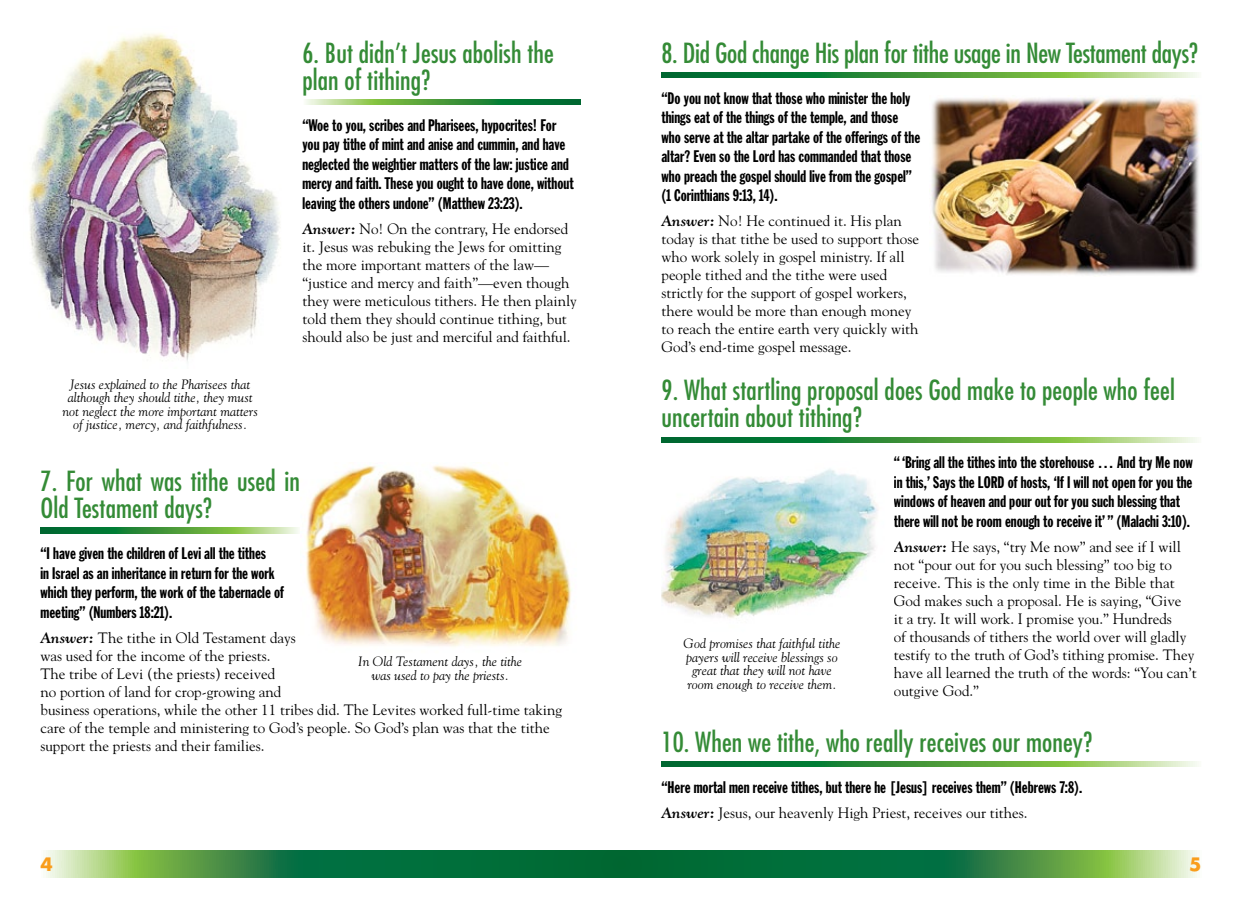
<style>
.page{position:relative;width:1242px;height:918px;background:#fff}
.page>*{position:absolute;margin:0;border:0;box-sizing:border-box;transform-origin:0 0}
.t1{font:condensed 27px/27px "Futura";letter-spacing:.005em;color:#348b36}
.t2{font:700 18px "Futura";color:#f99d1c}
.t3{font:16.5px/19.5px "Franklin Gothic Extra Cond";color:#000}
.t4{font:15px/18px "Goudy";color:#000}
.t5{font:italic 13.5px/13.5px "Goudy";color:#000;text-align:center}
.s1{font-weight:700;font-style:italic}
</style>
<div class="page">
<svg style="left:46px;top:851px;width:1151px;height:27px"></svg>
<svg style="left:305px;top:100px;width:275px;height:5px"></svg>
<svg style="left:662px;top:73px;width:537px;height:5px"></svg>
<svg style="left:662px;top:437px;width:537px;height:5px"></svg>
<svg style="left:40px;top:528px;width:259px;height:5px"></svg>
<svg style="left:662px;top:761px;width:537px;height:6px"></svg>
<img style="left:662px;top:469px;width:216px;height:150px">
<img style="left:28px;top:33px;width:252px;height:329px">
<img style="left:305px;top:462px;width:267px;height:185px">
<img style="left:932px;top:97px;width:268px;height:178px">
<p class="t5" style="left:63px;top:377px;width:197px">Jesus explained to the Pharisees that although they should tithe, they must not neglect the more important matters of justice, mercy, and faithfulness.</p>
<h1 class="t1" style="left:302px;top:39px;width:253px">6. But didn’t Jesus abolish the plan of tithing?</h1>
<p class="t3" style="left:302px;top:115px;width:273px">“Woe to you, scribes and Pharisees, hypocrites! For you pay tithe of mint and anise and cummin, and have neglected the weightier matters of the law: justice and mercy and faith. These you ought to have done, without leaving the others undone” (Matthew 23:23).</p>
<p class="t4" style="left:302px;top:219px;width:276px"><span class="s1">Answer:</span> No! On the contrary, He endorsed it. Jesus was rebuking the Jews for omitting the more important matters of the law— “justice and mercy and faith”—even though they were meticulous tithers. He then plainly told them they should continue tithing, but should also be just and merciful and faithful.</p>
<h1 class="t1" style="left:40px;top:467px;width:261px">7. For what was tithe used in<br>Old Testament days?</h1>
<p class="t3" style="left:40px;top:544px;width:245px">“I have given the children of Levi all the tithes<br>in Israel as an inheritance in return for the work which they perform, the work of the tabernacle of meeting” (Numbers 18:21).</p>
<p class="t4" style="left:40px;top:628px;width:523px"><span class="s1">Answer:</span> The tithe in Old Testament days<br>was used for the income of the priests.<br>The tribe of Levi (the priests) received<br>no portion of land for crop-growing and<br>business operations, while the other 11 tribes did. The Levites worked full-time taking care of the temple and ministering to God’s people. So God’s plan was that the tithe support the priests and their families.</p>
<p class="t5" style="left:358px;top:655px;width:165px">In Old Testament days, the tithe was used to pay the priests.</p>
<h1 class="t1" style="left:662px;top:39px;width:538px">8. Did God change His plan for tithe usage in New Testament days?</h1>
<p class="t3" style="left:662px;top:88px;width:260px">“Do you not know that those who minister the holy things eat of the things of the temple, and those who serve at the altar partake of the offerings of the altar? Even so the Lord has commanded that those who preach the gospel should live from the gospel” (1 Corinthians 9:13, 14).</p>
<p class="t4" style="left:662px;top:212px;width:259px"><span class="s1">Answer:</span> No! He continued it. His plan today is that tithe be used to support those who work solely in gospel ministry. If all people tithed and the tithe were used strictly for the support of gospel workers, there would be more than enough money to reach the entire earth very quickly with God’s end-time gospel message.</p>
<h1 class="t1" style="left:662px;top:376px;width:515px">9. What startling proposal does God make to people who feel uncertain about tithing?</h1>
<p class="t3" style="left:894px;top:453px;width:300px">“‘Bring all the tithes into the storehouse … And try Me now in this,’ Says the LORD of hosts, ‘If I will not open for you the windows of heaven and pour out for you such blessing that there will not be room enough to receive it’” (Malachi 3:10).</p>
<p class="t4" style="left:894px;top:537px;width:304px"><span class="s1">Answer:</span> He says, “try Me now” and see if I will not “pour out for you such blessing” too big to receive. This is the only time in the Bible that God makes such a proposal. He is saying, “Give<br>it a try. It will work. I promise you.” Hundreds<br>of thousands of tithers the world over will gladly testify to the truth of God’s tithing promise. They have all learned the truth of the words: “You can’t outgive God.”</p>
<p class="t5" style="left:684px;top:637px;width:158px">God promises that faithful tithe payers will receive blessings so great that they will not have room enough to receive them.</p>
<h1 class="t1" style="left:662px;top:728px;width:432px">10. When we tithe, who really receives our money?</h1>
<p class="t3" style="left:662px;top:777px;width:422px">“Here mortal men receive tithes, but there he [Jesus] receives them” (Hebrews 7:8).</p>
<p class="t4" style="left:662px;top:803px;width:368px"><span class="s1">Answer:</span> Jesus, our heavenly High Priest, receives our tithes.</p>
<p class="t2" style="left:40px;top:852px;width:14px">4</p>
<p class="t2" style="left:1189px;top:852px;width:14px">5</p>
</div>
